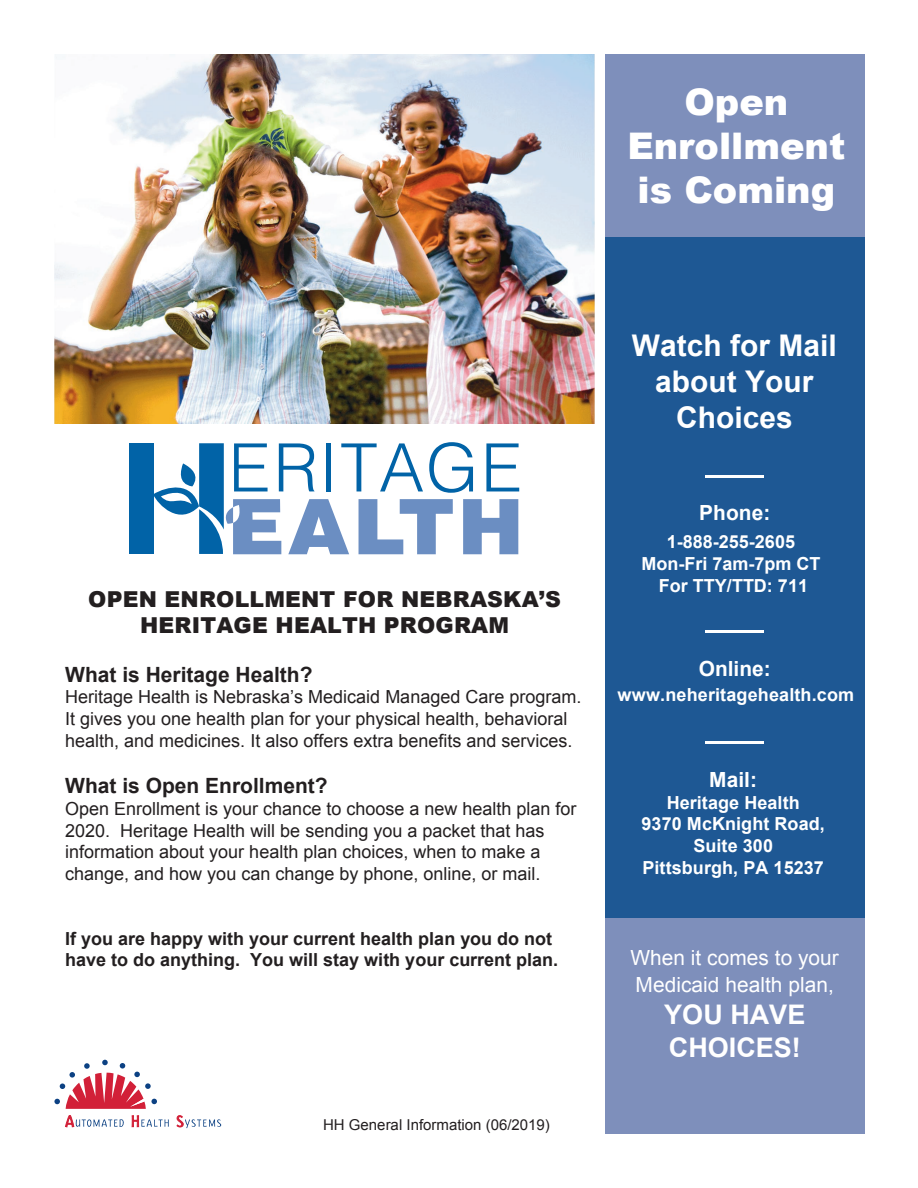
<style>
.page{position:relative;width:918px;height:1188px;background:#fff}
.page>*{position:absolute;margin:0;border:0;box-sizing:border-box;transform-origin:0 0}
.t1{font:900 36.6px/44px "Arial";color:#fff;text-align:center}
.t2{font:700 29.85px/35.8px "Arial";color:#fff;text-align:center}
.t3{font:700 27px/33.9px "Arial";color:#fff}
.t4{font:900 21.9px/26.2px "Arial";letter-spacing:.01em;color:#231f20;text-align:center}
.t5{font:700 21px "Arial";color:#231f20}
.t6{font:20.85px/26.7px "Arial";color:#fff}
.t7{font:700 20.85px "Arial";letter-spacing:.005em;color:#fff}
.t8{font:18px/21.6px "Arial";color:#231f20}
.t9{font:700 18px/21.6px "Arial";letter-spacing:.005em;color:#fff;text-align:center}
.t10{font:700 18px/21.6px "Arial";color:#231f20}
.t11{font:15px "Arial";color:#231f20}
</style>
<div class="page">
<div style="left:605px;top:54px;width:259px;height:183px;background:#7e8fbb"></div>
<div style="left:605px;top:237px;width:259px;height:681px;background:#1e5894"></div>
<div style="left:605px;top:918px;width:259px;height:216px;background:#7e8fbb"></div>
<svg style="left:54px;top:1060px;width:115px;height:68px"></svg>
<svg style="left:176px;top:1115px;width:45px;height:13px"></svg>
<hr style="left:706px;top:476px;width:58px;height:2px;background:#fff">
<hr style="left:706px;top:630px;width:58px;height:2px;background:#fff">
<hr style="left:706px;top:741px;width:58px;height:2px;background:#fff">
<img style="left:54px;top:54px;width:540px;height:369px">
<div style="left:129px;top:443px;width:25px;height:111px;background:#0163a7"></div>
<svg style="left:154px;top:442px;width:365px;height:112px"></svg>
<h1 class="t1" style="left:627px;top:79px;width:219px">Open<br>Enrollment is Coming</h1>
<p class="t4" style="left:88px;top:585px;width:474px">OPEN ENROLLMENT FOR NEBRASKA’S<br>HERITAGE HEALTH PROGRAM</p>
<p class="t5" style="left:65px;top:661px;width:249px">What is Heritage Health?</p>
<p class="t8" style="left:65px;top:687px;width:518px">Heritage Health is Nebraska’s Medicaid Managed Care program.<br>It gives you one health plan for your physical health, behavioral health, and medicines. It also offers extra benefits and services.</p>
<p class="t5" style="left:65px;top:772px;width:264px">What is Open Enrollment?</p>
<p class="t8" style="left:65px;top:798px;width:513px">Open Enrollment is your chance to choose a new health plan for 2020. Heritage Health will be sending you a packet that has information about your health plan choices, when to make a change, and how you can change by phone, online, or mail.</p>
<p class="t10" style="left:65px;top:928px;width:495px">If you are happy with your current health plan you do not have to do anything. You will stay with your current plan.</p>
<p class="t11" style="left:323px;top:1115px;width:228px">HH General Information (06/2019)</p>
<h2 class="t2" style="left:632px;top:329px;width:206px">Watch for Mail about Your<br>Choices</h2>
<p class="t7" style="left:699px;top:499px;width:73px">Phone:</p>
<p class="t9" style="left:641px;top:532px;width:181px">1-888-255-2605<br>Mon-Fri 7am-7pm CT<br>For TTY/TTD: 711</p>
<p class="t7" style="left:699px;top:655px;width:74px">Online:</p>
<p class="t9" style="left:618px;top:685px;width:238px">www.neheritagehealth.com</p>
<p class="t7" style="left:709px;top:766px;width:49px">Mail:</p>
<p class="t9" style="left:642px;top:792px;width:185px">Heritage Health<br>9370 McKnight Road,<br>Suite 300<br>Pittsburgh, PA 15237</p>
<p class="t6" style="left:630px;top:944px;width:210px">When it comes to your<br>Medicaid health plan,</p>
<h3 class="t3" style="left:664px;top:998px;width:143px">YOU HAVE<br>CHOICES!</h3>
</div>
